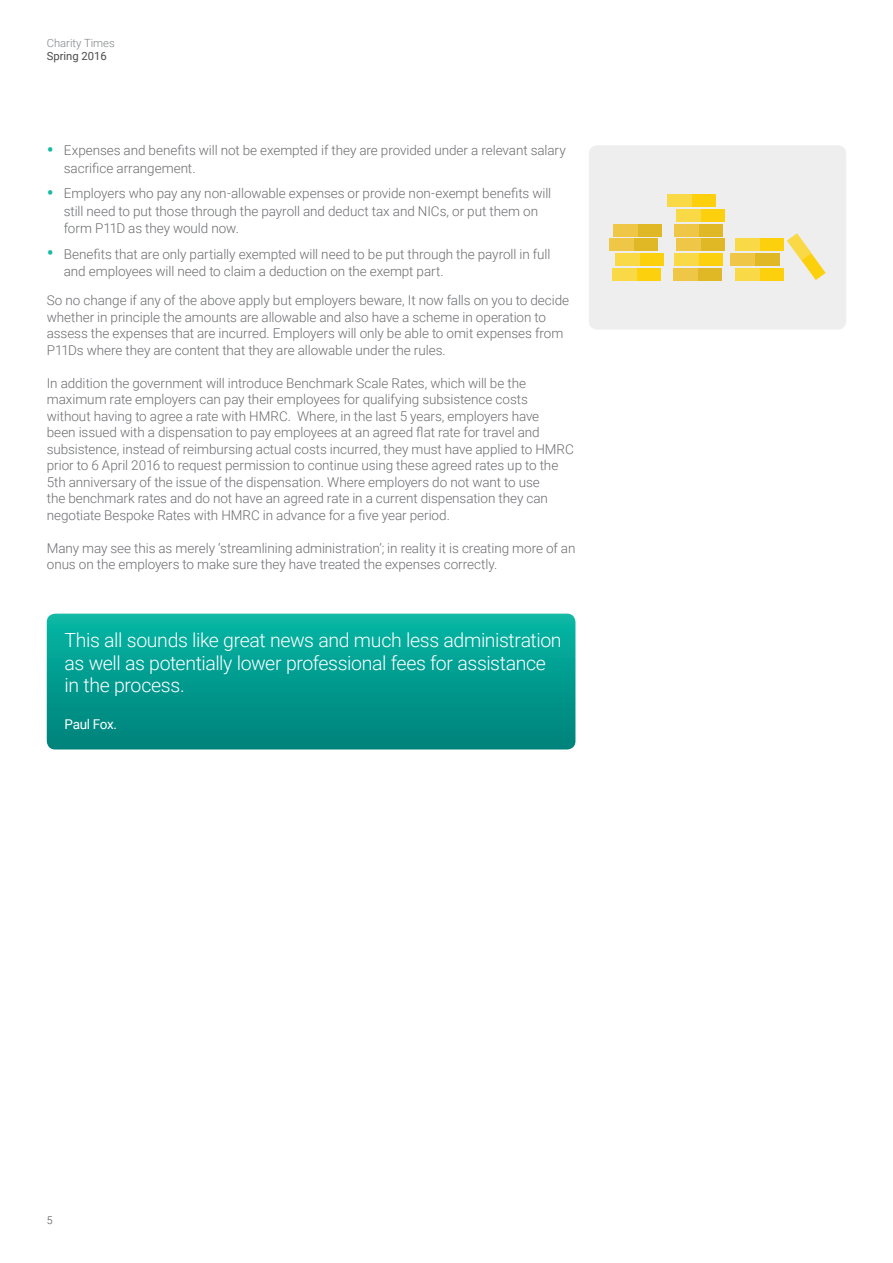
<style>
.page{position:relative;width:893px;height:1263px;background:#fff}
.page>*{position:absolute;margin:0;border:0;box-sizing:border-box;transform-origin:0 0}
.t1{font:300 19.5px/22.5px "Roboto";letter-spacing:-.02em;color:#fff}
.t2{font:300 13.5px/16.5px "Roboto";letter-spacing:-.005em;color:#6c6d70}
.t3{font:13.5px "Roboto";letter-spacing:-.02em;color:#fff}
.t4{font:300 11.25px "Roboto";color:#808285}
.t5{font:11.25px "Roboto";color:#4b4c4d}
.t6{font:300 10.5px "Roboto";color:#4b4c4d}
.s1{font-weight:400;font-size:21px;color:#17baa4}
</style>
<div class="page">
<div style="left:589px;top:145px;width:257px;height:185px;background:#eeeeef;border-radius:9px"></div>
<div style="left:735px;top:268px;width:49px;height:12px;background:#fdd00d"></div>
<div style="left:735px;top:268px;width:24px;height:12px;background:#fad947"></div>
<div style="left:731px;top:253px;width:48px;height:12px;background:#e0b724"></div>
<div style="left:731px;top:253px;width:24px;height:12px;background:#efc646"></div>
<div style="left:735px;top:238px;width:49px;height:13px;background:#fdd00d"></div>
<div style="left:735px;top:238px;width:24px;height:13px;background:#fad947"></div>
<div style="left:673px;top:268px;width:49px;height:12px;background:#e0b724"></div>
<div style="left:673px;top:268px;width:24px;height:12px;background:#efc646"></div>
<div style="left:675px;top:253px;width:48px;height:12px;background:#fdd00d"></div>
<div style="left:675px;top:253px;width:24px;height:12px;background:#fad947"></div>
<div style="left:676px;top:239px;width:49px;height:12px;background:#e0b724"></div>
<div style="left:676px;top:239px;width:24px;height:12px;background:#efc646"></div>
<div style="left:674px;top:224px;width:49px;height:12px;background:#e0b724"></div>
<div style="left:674px;top:224px;width:25px;height:12px;background:#efc646"></div>
<div style="left:676px;top:209px;width:49px;height:13px;background:#fdd00d"></div>
<div style="left:676px;top:209px;width:24px;height:13px;background:#fad947"></div>
<div style="left:667px;top:195px;width:49px;height:12px;background:#fdd00d"></div>
<div style="left:667px;top:195px;width:24px;height:12px;background:#fad947"></div>
<div style="left:612px;top:268px;width:49px;height:12px;background:#fdd00d"></div>
<div style="left:612px;top:268px;width:24px;height:12px;background:#fad947"></div>
<div style="left:615px;top:253px;width:49px;height:12px;background:#fdd00d"></div>
<div style="left:615px;top:253px;width:24px;height:12px;background:#fad947"></div>
<div style="left:609px;top:239px;width:49px;height:12px;background:#e0b724"></div>
<div style="left:609px;top:239px;width:25px;height:12px;background:#efc646"></div>
<div style="left:613px;top:224px;width:49px;height:12px;background:#e0b724"></div>
<div style="left:613px;top:224px;width:25px;height:12px;background:#efc646"></div>
<svg style="left:787px;top:234px;width:39px;height:46px"></svg>
<svg style="left:47px;top:614px;width:528px;height:135px;background:#029c8f"></svg>
<p class="t4" style="left:47px;top:35px;width:69px">Charity Times</p>
<p class="t5" style="left:47px;top:48px;width:62px">Spring 2016</p>
<p class="t2" style="left:64px;top:141px;width:504px;line-height:17.2px;text-indent:-17px"><span class="s1">•</span> Expenses and benefits will not be exempted if they are provided under a relevant salary sacrifice arrangement.</p>
<p class="t2" style="left:64px;top:184px;width:489px;line-height:17.2px;text-indent:-17px"><span class="s1">•</span> Employers who pay any non-allowable expenses or provide non-exempt benefits will still need to put those through the payroll and deduct tax and NICs, or put them on form P11D as they would now.</p>
<p class="t2" style="left:64px;top:245px;width:488px;line-height:17.2px;text-indent:-17px"><span class="s1">•</span> Benefits that are only partially exempted will need to be put through the payroll in full and employees will need to claim a deduction on the exempt part.</p>
<p class="t2" style="left:47px;top:292px;width:524px">So no change if any of the above apply but employers beware, It now falls on you to decide whether in principle the amounts are allowable and also have a scheme in operation to assess the expenses that are incurred. Employers will only be able to omit expenses from P11Ds where they are content that they are allowable under the rules.</p>
<p class="t2" style="left:47px;top:374px;width:529px">In addition the government will introduce Benchmark Scale Rates, which will be the maximum rate employers can pay their employees for qualifying subsistence costs without having to agree a rate with HMRC. Where, in the last 5 years, employers have<br>been issued with a dispensation to pay employees at an agreed flat rate for travel and subsistence, instead of reimbursing actual costs incurred, they must have applied to HMRC prior to 6 April 2016 to request permission to continue using these agreed rates up to the 5th anniversary of the issue of the dispensation. Where employers do not want to use<br>the benchmark rates and do not have an agreed rate in a current dispensation they can negotiate Bespoke Rates with HMRC in advance for a five year period.</p>
<p class="t2" style="left:47px;top:539px;width:530px">Many may see this as merely ‘streamlining administration’; in reality it is creating more of an onus on the employers to make sure they have treated the expenses correctly.</p>
<h1 class="t1" style="left:64px;top:628px;width:499px">This all sounds like great news and much less administration as well as potentially lower professional fees for assistance in the process.</h1>
<p class="t3" style="left:64px;top:715px;width:54px">Paul Fox.</p>
<p class="t6" style="left:47px;top:1213px;width:7px">5</p>
</div>
